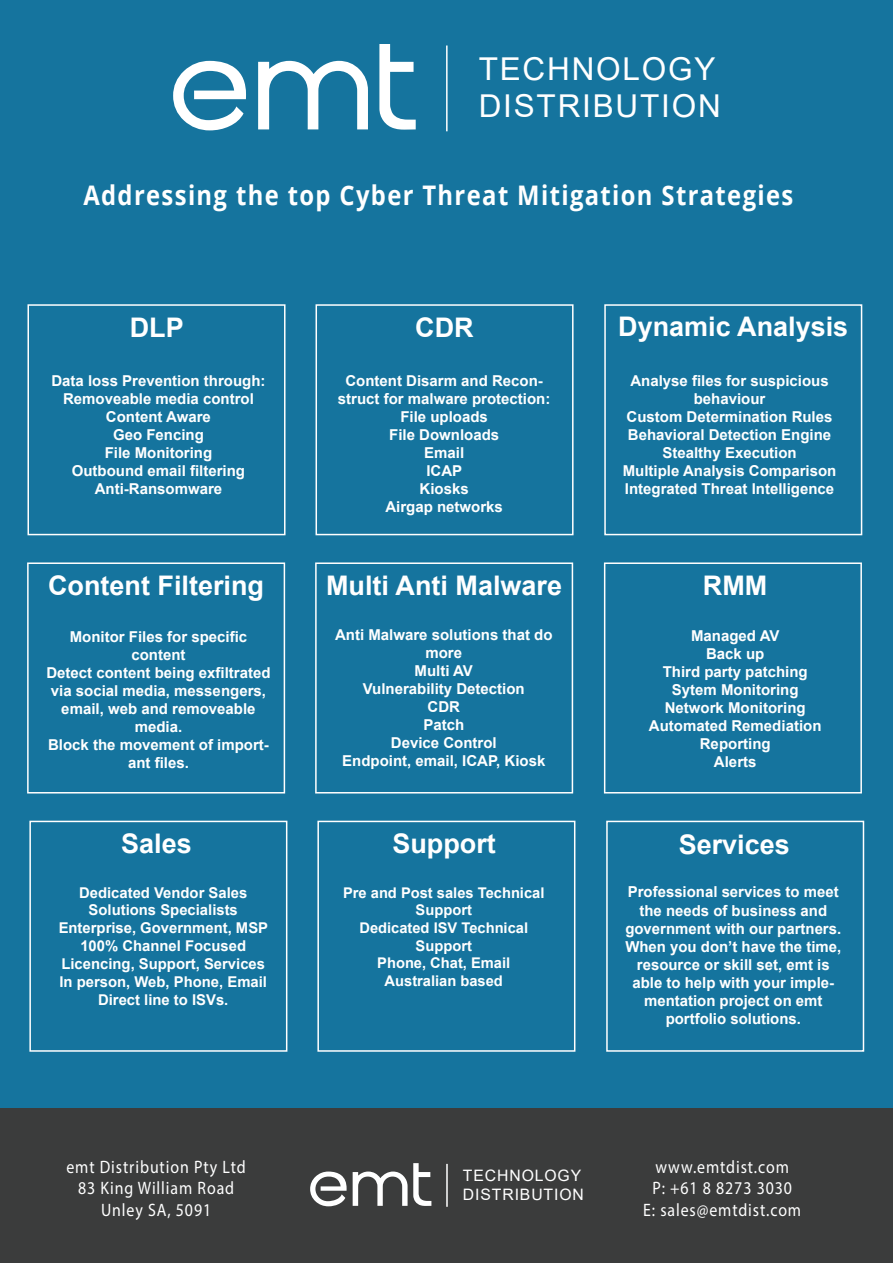
<style>
.page{position:relative;width:893px;height:1263px;background:#15749e}
.page>*{position:absolute;margin:0;border:0;box-sizing:border-box;transform-origin:0 0}
.t1{font:31.5px/37.8px "Arial";letter-spacing:.055em;color:#fff}
.t2{font:700 27px "Arial";color:#fff}
.t3{font:700 27px "Open Sans";letter-spacing:.055em;color:#fff;scale:.88 1}
.t4{font:18px/21.6px "Myriad Pro";letter-spacing:.055em;color:#fff;text-align:center;scale:.88 1}
.t5{font:15.75px/18.9px "Arial";letter-spacing:.055em;color:#fff}
.t6{font:700 15.15px/18.1px "Arial";color:#fff;text-align:center}
.t7{font:700 15px/18px "Arial";color:#fff;text-align:center}
.t8{font:700 14.85px/17.9px "Arial";color:#fff;text-align:center}
.t9{font:700 14.7px/17.7px "Arial";color:#fff;text-align:center}
</style>
<div class="page">
<svg style="left:173px;top:61px;width:73px;height:69px"></svg>
<svg style="left:258px;top:61px;width:110px;height:68px"></svg>
<svg style="left:379px;top:44px;width:37px;height:86px"></svg>
<hr style="left:446px;top:46px;width:2px;height:85px;background:#fff">
<div style="left:27px;top:304px;width:258px;height:231px;background:#15749e;border:2px solid #fff"></div>
<div style="left:315px;top:304px;width:258px;height:231px;background:#15749e;border:2px solid #fff"></div>
<div style="left:604px;top:304px;width:258px;height:231px;background:#15749e;border:2px solid #fff"></div>
<div style="left:27px;top:562px;width:258px;height:231px;background:#15749e;border:2px solid #fff"></div>
<div style="left:315px;top:562px;width:258px;height:231px;background:#15749e;border:2px solid #fff"></div>
<div style="left:604px;top:562px;width:258px;height:231px;background:#15749e;border:2px solid #fff"></div>
<div style="left:29px;top:821px;width:258px;height:231px;background:#15749e;border:2px solid #fff"></div>
<div style="left:317px;top:821px;width:258px;height:231px;background:#15749e;border:2px solid #fff"></div>
<div style="left:606px;top:821px;width:258px;height:231px;background:#15749e;border:2px solid #fff"></div>
<div style="left:0;top:1108px;width:893px;height:155px;background:#3b3c3c"></div>
<svg style="left:310px;top:1171px;width:37px;height:35px"></svg>
<svg style="left:353px;top:1163px;width:78px;height:43px"></svg>
<hr style="left:446px;top:1164px;width:2px;height:43px;background:#fff">
<h1 class="t1" style="left:479px;top:49px;width:244px">TECHNOLOGY<br>DISTRIBUTION</h1>
<h2 class="t3" style="left:83px;top:177px;width:808px">Addressing the top Cyber Threat Mitigation Strategies</h2>
<h2 class="t2" style="left:130px;top:308px;width:55px">DLP</h2>
<h2 class="t2" style="left:415px;top:308px;width:60px">CDR</h2>
<h2 class="t2" style="left:618px;top:307px;width:232px">Dynamic Analysis</h2>
<p class="t7" style="left:51px;top:372px;width:216px">Data loss Prevention through:<br>Removeable media control<br>Content Aware<br>Geo Fencing<br>File Monitoring<br>Outbound email filtering<br>Anti-Ransomware</p>
<p class="t7" style="left:338px;top:371px;width:214px">Content Disarm and Recon&shy;struct for malware protection:<br>File uploads<br>File Downloads<br>Email<br>ICAP<br>Kiosks<br>Airgap networks</p>
<p class="t7" style="left:623px;top:371px;width:215px">Analyse files for suspicious behaviour<br>Custom Determination Rules<br>Behavioral Detection Engine<br>Stealthy Execution<br>Multiple Analysis Comparison<br>Integrated Threat Intelligence</p>
<h2 class="t2" style="left:48px;top:566px;width:217px">Content Filtering</h2>
<h2 class="t2" style="left:326px;top:566px;width:238px">Multi Anti Malware</h2>
<h2 class="t2" style="left:703px;top:566px;width:66px">RMM</h2>
<p class="t7" style="left:46px;top:627px;width:226px">Monitor Files for specific content<br>Detect content being exfiltrated via social media, messengers, email, web and removeable media.<br>Block the movement of import&shy;ant files.</p>
<p class="t7" style="left:335px;top:626px;width:219px">Anti Malware solutions that do more<br>Multi AV<br>Vulnerability Detection<br>CDR<br>Patch<br>Device Control<br>Endpoint, email, ICAP, Kiosk</p>
<p class="t7" style="left:649px;top:627px;width:174px">Managed AV<br>Back up<br>Third party patching<br>Sytem Monitoring<br>Network Monitoring<br>Automated Remediation<br>Reporting<br>Alerts</p>
<h2 class="t2" style="left:121px;top:825px;width:72px">Sales</h2>
<h2 class="t2" style="left:392px;top:825px;width:105px">Support</h2>
<h2 class="t2" style="left:679px;top:826px;width:113px">Services</h2>
<p class="t8" style="left:59px;top:884px;width:211px">Dedicated Vendor Sales<br>Solutions Specialists<br>Enterprise, Government, MSP<br>100% Channel Focused<br>Licencing, Support, Services<br>In person, Web, Phone, Email<br>Direct line to ISVs.</p>
<p class="t9" style="left:343px;top:884px;width:203px">Pre and Post sales Technical<br>Support<br>Dedicated ISV Technical<br>Support<br>Phone, Chat, Email<br>Australian based</p>
<p class="t6" style="left:625px;top:883px;width:217px">Professional services to meet the needs of business and government with our partners.<br>When you don’t have the time, resource or skill set, emt is able to help with your imple&shy;mentation project on emt portfolio solutions.</p>
<p class="t4" style="left:66px;top:1155px;width:205px">emt Distribution Pty Ltd<br>83 King William Road<br>Unley SA, 5091</p>
<p class="t4" style="left:643px;top:1155px;width:181px">www.emtdist.com<br>P: +61 8 8273 3030<br>E: sales@emtdist.com</p>
<p class="t5" style="left:463px;top:1166px;width:123px">TECHNOLOGY<br>DISTRIBUTION</p>
</div>
